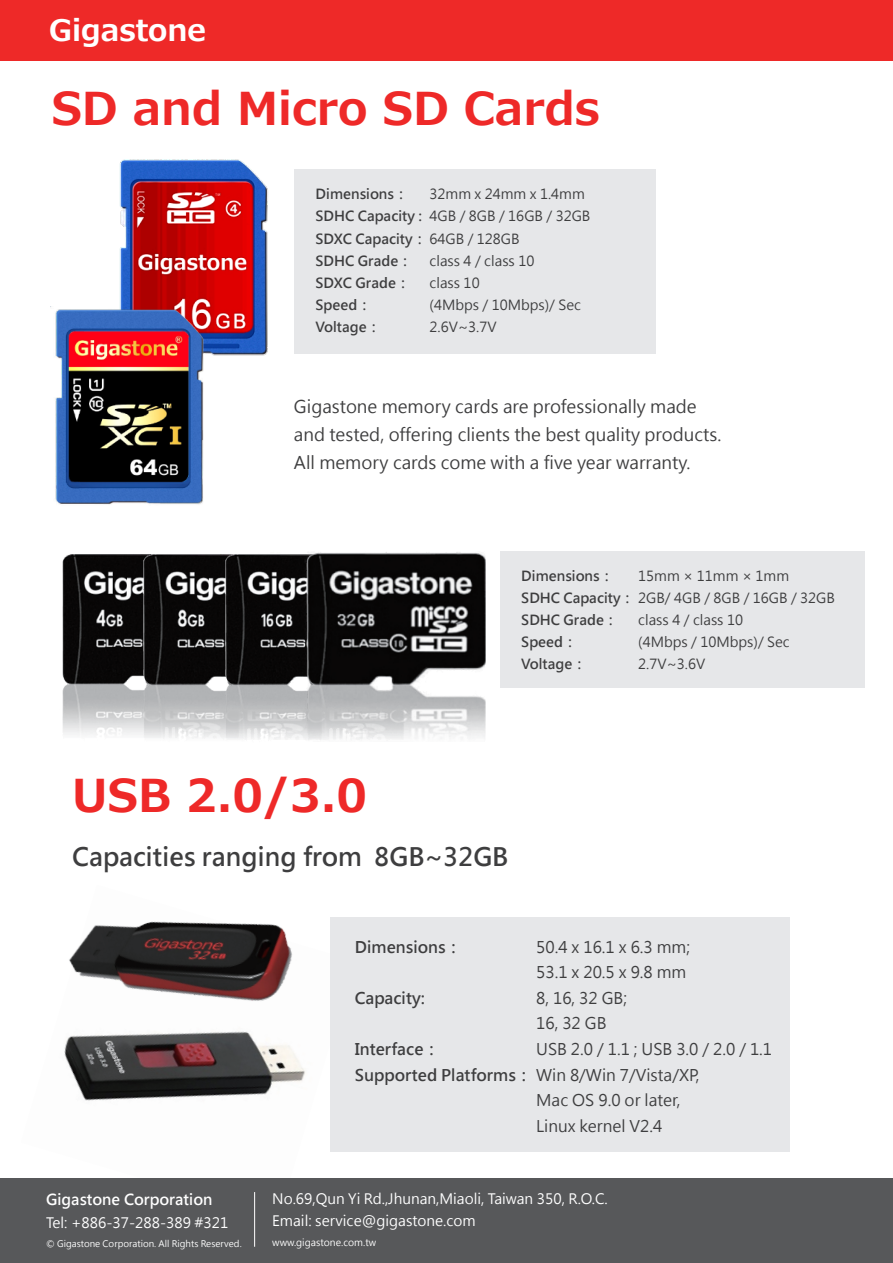
<style>
.page{position:relative;width:893px;height:1263px;background:#fff}
.page>*{position:absolute;margin:0;border:0;box-sizing:border-box;transform-origin:0 0}
.t1{font:700 45.3px "Meiryo UI";color:#ee2928}
.t2{font:700 29.55px "Meiryo UI";color:#fff}
.t3{font:700 25.2px "Microsoft Jheng Hei";color:#3e3e3f}
.t4{font:17.4px/28.3px "Microsoft Jheng Hei";color:#3e3e3f}
.t5{font:15.9px/25.5px "Microsoft Jheng Hei";color:#3e3e3f}
.t6{font:700 15.9px/25.5px "Microsoft Jheng Hei";color:#3e3e3f}
.t7{font:700 15px "Microsoft Jheng Hei";color:#fff}
.t8{font:14.25px/22.5px "Microsoft Jheng Hei";color:#fff}
.t9{font:700 13.8px/22px "Microsoft Jheng Hei";color:#3e3e3f}
.t10{font:13.8px/22px "Microsoft Jheng Hei";color:#3e3e3f}
.t11{font:9.6px "Microsoft Jheng Hei";color:#fff}
.t12{font:9px "Microsoft Jheng Hei";color:#fff}
.s1{font-weight:400}
</style>
<div class="page">
<img style="left:65px;top:1056px;width:290px;height:96px">
<img style="left:64px;top:921px;width:232px;height:135px">
<div style="left:0;top:1178px;width:893px;height:85px;background:#57585a"></div>
<div style="left:0;top:0;width:893px;height:60px;background:#ee2928"></div>
<hr style="left:254px;top:1192px;width:1px;height:55px;background:#fff">
<img style="left:119px;top:159px;width:176px;height:197px">
<img style="left:55px;top:307px;width:151px;height:198px">
<img style="left:62px;top:554px;width:46px;height:181px">
<img style="left:108px;top:554px;width:82px;height:185px">
<img style="left:190px;top:554px;width:82px;height:186px">
<img style="left:272px;top:552px;width:214px;height:188px">
<div style="left:294px;top:170px;width:361px;height:184px;background:#e6e7e9"></div>
<div style="left:500px;top:551px;width:364px;height:137px;background:#e6e7e9"></div>
<div style="left:330px;top:917px;width:459px;height:234px;background:#e6e7e9"></div>
<h2 class="t2" style="left:49px;top:10px;width:158px">Gigastone</h2>
<h1 class="t1" style="left:51px;top:77px;width:550px">SD and Micro SD Cards</h1>
<p class="t9" style="left:316px;top:183px;width:206px">Dimensions：<br>SDHC Capacity :<br>SDXC Capacity： <span class="s1">64GB / 128GB<br></span>SDHC Grade：<br>SDXC Grade：<br>Speed：<br>Voltage：</p>
<p class="t10" style="left:430px;top:183px;width:162px">32mm x 24mm x 1.4mm<br>4GB / 8GB / 16GB / 32GB</p>
<p class="t10" style="left:430px;top:249px;width:153px">class 4 / class 10<br>class 10<br>(4Mbps / 10Mbps)/ Sec<br>2.6V~3.7V</p>
<p class="t4" style="left:294px;top:392px;width:429px">Gigastone memory cards are professionally made and tested, offering clients the best quality products.<br>All memory cards come with a five year warranty.</p>
<p class="t9" style="left:521px;top:565px;width:315px">Dimensions：<br>SDHC Capacity： <span class="s1">2GB/ 4GB / 8GB / 16GB / 32GB<br></span>SDHC Grade：<br>Speed：<br>Voltage：</p>
<p class="t10" style="left:638px;top:565px;width:152px">15mm × 11mm × 1mm</p>
<p class="t10" style="left:638px;top:609px;width:153px">class 4 / class 10 (4Mbps / 10Mbps)/ Sec<br>2.7V~3.6V</p>
<h1 class="t1" style="left:72px;top:763px;width:296px">USB 2.0/3.0</h1>
<h3 class="t3" style="left:72px;top:841px;width:438px">Capacities ranging from 8GB~32GB</h3>
<p class="t7" style="left:46px;top:1190px;width:168px">Gigastone Corporation</p>
<p class="t8" style="left:46px;top:1211px;width:184px">Tel: +886-37-288-389 #321</p>
<p class="t12" style="left:46px;top:1238px;width:197px">© Gigastone Corporation. All Rights Reserved.</p>
<p class="t6" style="left:355px;top:934px;width:108px">Dimensions：</p>
<p class="t6" style="left:355px;top:985px;width:72px">Capacity:</p>
<p class="t6" style="left:355px;top:1036px;width:346px">Interface：<br>Supported Platforms： <span class="s1">Win 8/Win 7/Vista/XP,</span></p>
<p class="t5" style="left:536px;top:934px;width:237px">50.4 x 16.1 x 6.3 mm;<br>53.1 x 20.5 x 9.8 mm<br>8, 16, 32 GB;<br>16, 32 GB<br>USB 2.0 / 1.1 ; USB 3.0 / 2.0 / 1.1</p>
<p class="t5" style="left:536px;top:1087px;width:146px">Mac OS 9.0 or later,<br>Linux kernel V2.4</p>
<p class="t8" style="left:272px;top:1187px;width:337px">No.69,Qun Yi Rd.,Jhunan,Miaoli, Taiwan 350, R.O.C.<br>Email: service@gigastone.com</p>
<p class="t11" style="left:272px;top:1236px;width:106px">www.gigastone.com.tw</p>
</div>
